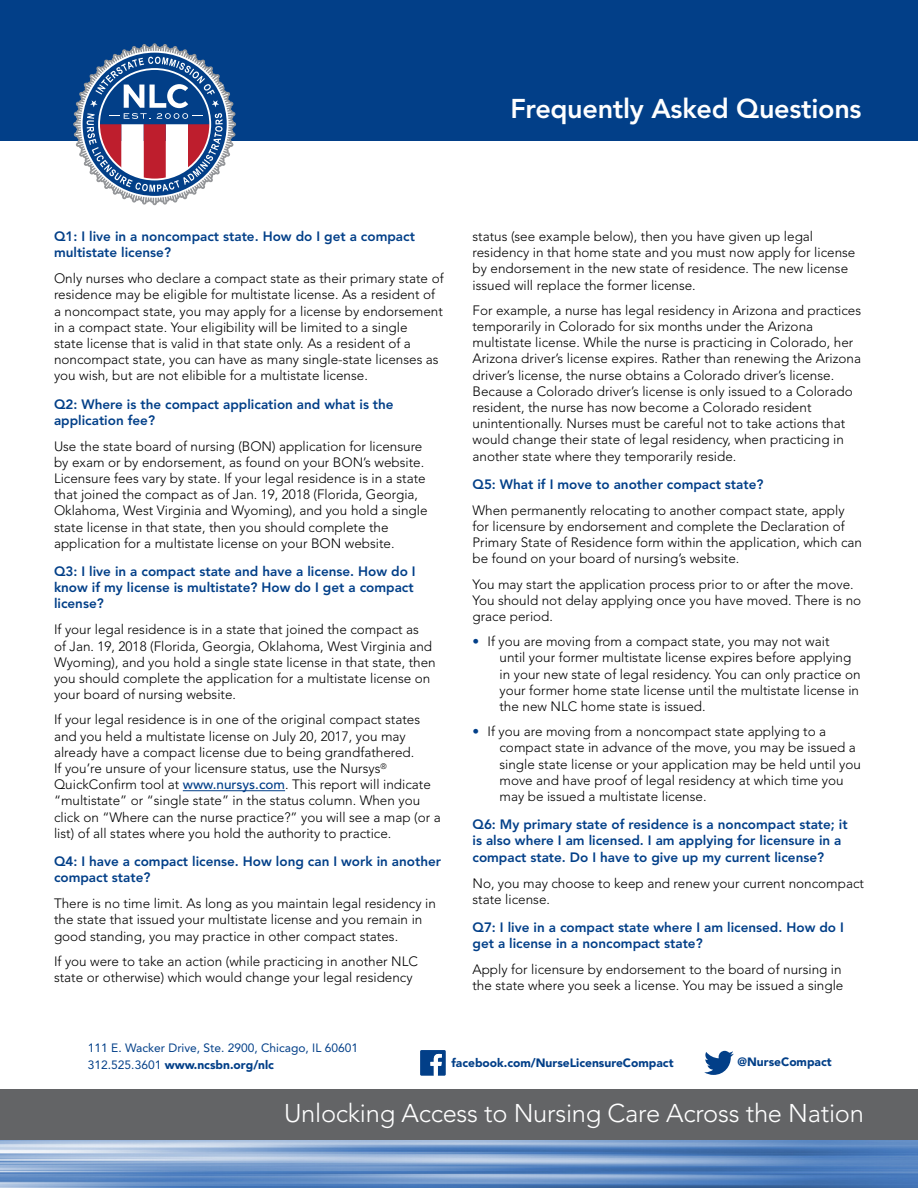
<style>
.page{position:relative;width:918px;height:1188px;background:#fff}
.page>*{position:absolute;margin:0;border:0;box-sizing:border-box;transform-origin:0 0}
.t1{font:800 27px "Avenir LT Std";letter-spacing:-.01em;color:#fff}
.t2{font:300 25.5px "Avenir LT Std";letter-spacing:-.01em;color:#fff}
.t3{font:300 13.5px/16.2px "Avenir LT Std";color:#000}
.t4{font:800 13.5px/16.2px "Avenir LT Std";color:#023f88}
.t5{font:12px/16.5px "Avenir LT Std";color:#023f88}
.t6{font:900 12px "Avenir LT Std";color:#023f88}
.s1{font-weight:500;color:#023f88}
.s2{color:#023f88}
.s3{font-weight:900}
</style>
<div class="page">
<div style="left:0;top:0;width:918px;height:141px;background:#023f88"></div>
<svg style="left:73px;top:43px;width:163px;height:162px"></svg>
<img style="left:0;top:1140px;width:918px;height:48px">
<div style="left:0;top:1089px;width:918px;height:51px;background:#636466"></div>
<hr style="left:183px;top:790px;width:102px;height:1px;background:#023f88">
<svg style="left:420px;top:1050px;width:26px;height:26px"></svg>
<svg style="left:704px;top:1051px;width:30px;height:24px"></svg>
<h1 class="t1" style="left:510px;top:93px;width:353px">Frequently Asked Questions</h1>
<p class="t4" style="left:54px;top:228px;width:362px">Q1: I live in a noncompact state. How do I get a compact multistate license?</p>
<p class="t3" style="left:54px;top:270px;width:391px">Only nurses who declare a compact state as their primary state of residence may be eligible for multistate license. As a resident of a noncompact state, you may apply for a license by endorsement in a compact state. Your eligibility will be limited to a single<br>state license that is valid in that state only. As a resident of a noncompact state, you can have as many single-state licenses as you wish, but are not elibible for a multistate license.</p>
<p class="t4" style="left:54px;top:396px;width:341px">Q2: Where is the compact application and what is the application fee?</p>
<p class="t3" style="left:54px;top:438px;width:375px">Use the state board of nursing (BON) application for licensure by exam or by endorsement, as found on your BON’s website.<br>Licensure fees vary by state. If your legal residence is in a state that joined the compact as of Jan. 19, 2018 (Florida, Georgia, Oklahoma, West Virginia and Wyoming), and you hold a single state license in that state, then you should complete the application for a multistate license on your BON website.</p>
<p class="t4" style="left:54px;top:563px;width:363px">Q3: I live in a compact state and have a license. How do I know if my license is multistate? How do I get a compact license?</p>
<p class="t3" style="left:54px;top:622px;width:383px">If your legal residence is in a state that joined the compact as<br>of Jan. 19, 2018 (Florida, Georgia, Oklahoma, West Virginia and Wyoming), and you hold a single state license in that state, then you should complete the application for a multistate license on your board of nursing website.</p>
<p class="t3" style="left:54px;top:712px;width:388px">If your legal residence is in one of the original compact states and you held a multistate license on July 20, 2017, you may already have a compact license due to being grandfathered.<br>If you’re unsure of your licensure status, use the Nursys<sup>® </sup>QuickConfirm tool at <span class="s1">www.nursys.com</span>. This report will indicate “multistate” or “single state” in the status column. When you click on “Where can the nurse practice?” you will see a map (or a list) of all states where you hold the authority to practice.</p>
<p class="t4" style="left:54px;top:853px;width:389px">Q4: I have a compact license. How long can I work in another compact state?</p>
<p class="t3" style="left:54px;top:895px;width:383px">There is no time limit. As long as you maintain legal residency in the state that issued your multistate license and you remain in good standing, you may practice in other compact states.</p>
<p class="t3" style="left:54px;top:953px;width:365px">If you were to take an action (while practicing in another NLC state or otherwise) which would change your legal residency</p>
<p class="t3" style="left:473px;top:228px;width:384px">status (see example below), then you have given up legal residency in that home state and you must now apply for license by endorsement in the new state of residence. The new license issued will replace the former license.</p>
<p class="t3" style="left:473px;top:302px;width:390px">For example, a nurse has legal residency in Arizona and practices temporarily in Colorado for six months under the Arizona multistate license. While the nurse is practicing in Colorado, her Arizona driver’s license expires. Rather than renewing the Arizona driver’s license, the nurse obtains a Colorado driver’s license.<br>Because a Colorado driver’s license is only issued to a Colorado resident, the nurse has now become a Colorado resident unintentionally. Nurses must be careful not to take actions that would change their state of legal residency, when practicing in another state where they temporarily reside.</p>
<p class="t4" style="left:473px;top:476px;width:292px">Q5: What if I move to another compact state?</p>
<p class="t3" style="left:473px;top:502px;width:391px">When permanently relocating to another compact state, apply for licensure by endorsement and complete the Declaration of Primary State of Residence form within the application, which can be found on your board of nursing’s website.</p>
<p class="t3" style="left:473px;top:576px;width:390px">You may start the application process prior to or after the move.<br>You should not delay applying once you have moved. There is no grace period.</p>
<p class="t3" style="left:500px;top:633px;width:363px;text-indent:-27px"><span class="s2">•</span> If you are moving from a compact state, you may not wait<br>until your former multistate license expires before applying in your new state of legal residency. You can only practice on your former home state license until the multistate license in the new NLC home state is issued.</p>
<p class="t3" style="left:500px;top:723px;width:363px;text-indent:-27px"><span class="s2">•</span> If you are moving from a noncompact state applying to a compact state in advance of the move, you may be issued a single state license or your application may be held until you move and have proof of legal residency at which time you may be issued a multistate license.</p>
<p class="t4" style="left:473px;top:816px;width:377px">Q6: My primary state of residence is a noncompact state; it is also where I am licensed. I am applying for licensure in a compact state. Do I have to give up my current license?</p>
<p class="t3" style="left:473px;top:875px;width:393px">No, you may choose to keep and renew your current noncompact state license.</p>
<p class="t4" style="left:473px;top:919px;width:373px">Q7: I live in a compact state where I am licensed. How do I get a license in a noncompact state?</p>
<p class="t3" style="left:473px;top:961px;width:372px">Apply for licensure by endorsement to the board of nursing in the state where you seek a license. You may be issued a single</p>
<p class="t5" style="left:88px;top:1040px;width:272px">111 E. Wacker Drive, Ste. 2900, Chicago, IL 60601<br>312.525.3601 <span class="s3">www.ncsbn.org/nlc</span></p>
<p class="t6" style="left:451px;top:1056px;width:224px">facebook.com/NurseLicensureCompact</p>
<p class="t6" style="left:738px;top:1055px;width:96px">@NurseCompact</p>
<h2 class="t2" style="left:284px;top:1098px;width:581px">Unlocking Access to Nursing Care Across the Nation</h2>
</div>
